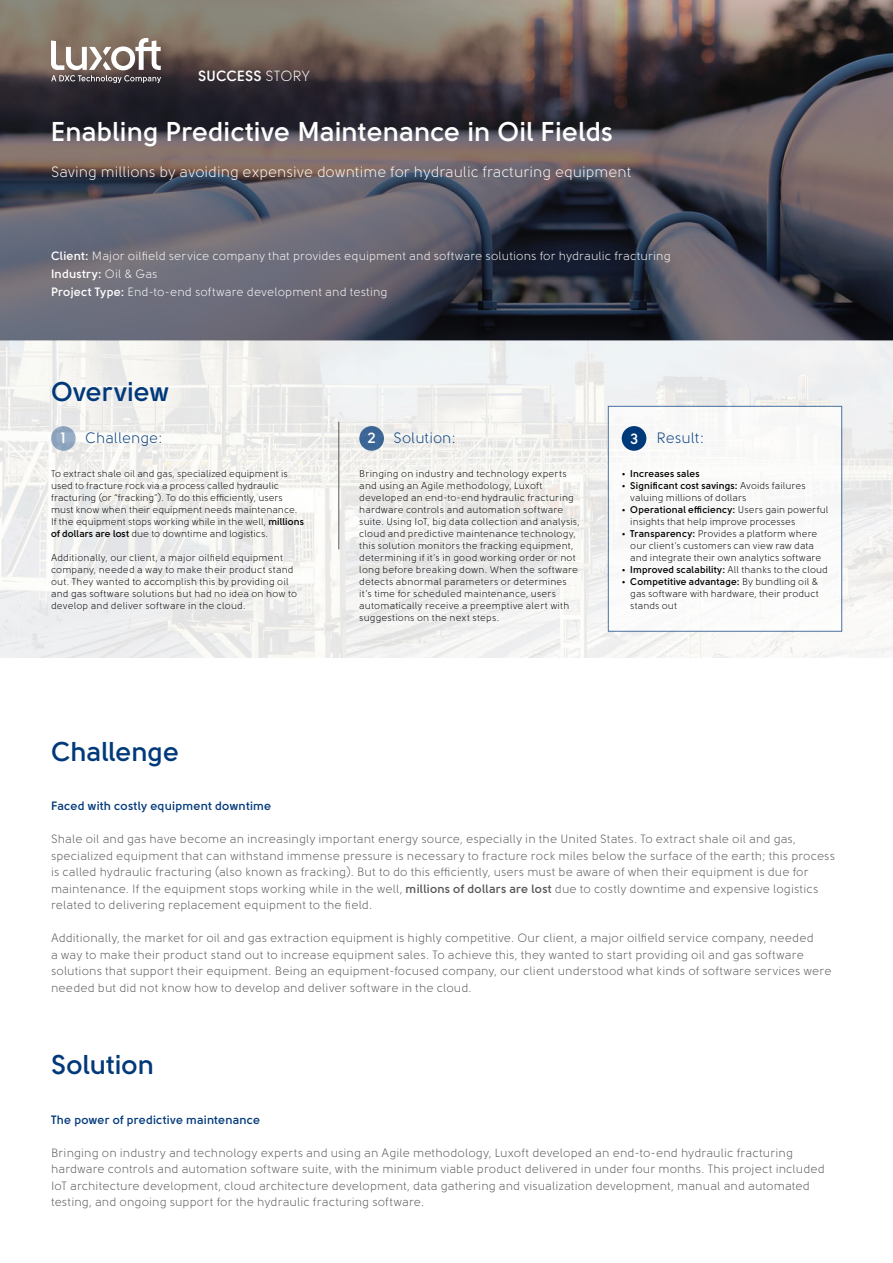
<style>
.page{position:relative;width:893px;height:1263px;background:#fff}
.page>*{position:absolute;margin:0;border:0;box-sizing:border-box;transform-origin:0 0}
.t1{font:600 27px "Luxoft Sans";color:#fff}
.t2{font:600 27px "Luxoft Sans";letter-spacing:-.005em;color:#00397a}
.t3{font:15px "Luxoft Sans";color:#fff}
.t4{font:15px "Luxoft Sans";color:#00397a}
.t5{font:600 15px "Luxoft Sans";color:#fff}
.t6{font:600 14.7px "Luxoft Sans";color:#fff}
.t7{font:12px/16.5px "Luxoft Sans";letter-spacing:.01em;color:#565655}
.t8{font:12px/18px "Luxoft Sans";letter-spacing:.01em;color:#fff}
.t9{font:600 12px "Luxoft Sans";letter-spacing:.01em;color:#00397a}
.t10{font:9.75px/12px "Luxoft Sans";letter-spacing:.01em;color:#000}
.t11{font:600 9.75px "Luxoft Sans";letter-spacing:.01em;color:#000}
.s1{font-weight:400}
.s2{font-weight:600}
.s3{font-weight:600;color:#fff}
</style>
<div class="page">
<img style="left:0;top:0;width:893px;height:340px">
<div style="left:0;top:340px;width:893px;height:317px;background:#eaeaea"></div>
<div style="left:51px;top:426px;width:25px;height:25px;background:#93a9c1;border-radius:50%"></div>
<div style="left:608px;top:406px;width:234px;height:225px;background:#fff"></div>
<hr style="left:339px;top:422px;width:1px;height:127px;background:#565655">
<div style="left:359px;top:426px;width:25px;height:25px;background:#3b6696;border-radius:50%"></div>
<div style="left:622px;top:426px;width:24px;height:25px;background:#00397a;border-radius:50%"></div>
<svg style="left:51px;top:38px;width:110px;height:45px"></svg>
<h3 class="t6" style="left:198px;top:68px;width:114px">SUCCESS <span class="s1">STORY</span></h3>
<h1 class="t1" style="left:51px;top:116px;width:563px">Enabling Predictive Maintenance in Oil Fields</h1>
<h2 class="t3" style="left:51px;top:163px;width:582px">Saving millions by avoiding expensive downtime for hydraulic fracturing equipment</h2>
<p class="t8" style="left:51px;top:246px;width:621px"><span class="s2">Client:</span> Major oilfield service company that provides equipment and software solutions for hydraulic fracturing<br><span class="s2">Industry:</span> Oil &amp; Gas<br><span class="s2">Project Type:</span> End-to-end software development and testing</p>
<h1 class="t2" style="left:51px;top:376px;width:120px">Overview</h1>
<h2 class="t5" style="left:61px;top:429px;width:7px">1</h2>
<h2 class="t4" style="left:85px;top:430px;width:79px">Challenge:</h2>
<h2 class="t4" style="left:368px;top:430px;width:90px"><span class="s3">2</span> Solution:</h2>
<p class="t10" style="left:359px;top:467px;width:222px">Bringing on industry and technology experts and using an Agile methodology, Luxoft developed an end-to-end hydraulic fracturing hardware controls and automation software suite. Using IoT, big data collection and analysis, cloud and predictive maintenance technology, this solution monitors the fracking equipment, determining if it’s in good working order or not long before breaking down. When the software detects abnormal parameters or determines it’s time for scheduled maintenance, users automatically receive a preemptive alert with suggestions on the next steps.</p>
<p class="t10" style="left:51px;top:467px;width:254px">To extract shale oil and gas, specialized equipment is used to fracture rock via a process called hydraulic fracturing (or “fracking”). To do this efficiently, users must know when their equipment needs maintenance.<br>If the equipment stops working while in the well, <span class="s2">millions of dollars are lost</span> due to downtime and logistics.</p>
<p class="t10" style="left:51px;top:551px;width:248px">Additionally, our client, a major oilfield equipment company, needed a way to make their product stand out. They wanted to accomplish this by providing oil and gas software solutions but had no idea on how to develop and deliver software in the cloud.</p>
<h2 class="t4" style="left:630px;top:430px;width:76px"><span class="s3">3</span> Result:</h2>
<p class="t11" style="left:622px;top:468px;width:79px"><span class="s1">•</span> Increases sales</p>
<p class="t10" style="left:630px;top:479px;width:177px;text-indent:-9px">• <span class="s2">Significant cost savings:</span> Avoids failures valuing millions of dollars</p>
<p class="t10" style="left:630px;top:503px;width:200px;text-indent:-9px">• <span class="s2">Operational efficiency:</span> Users gain powerful insights that help improve processes</p>
<p class="t10" style="left:630px;top:527px;width:193px;text-indent:-9px">• <span class="s2">Transparency:</span> Provides a platform where our client’s customers can view raw data and integrate their own analytics software</p>
<p class="t10" style="left:622px;top:563px;width:208px">• <span class="s2">Improved scalability:</span> All thanks to the cloud</p>
<p class="t10" style="left:630px;top:575px;width:190px;text-align:justify;text-indent:-9px">• <span class="s2">Competitive advantage:</span> By bundling oil &amp; gas software with hardware, their product stands out</p>
<h1 class="t2" style="left:51px;top:736px;width:130px">Challenge</h1>
<p class="t9" style="left:51px;top:799px;width:222px">Faced with costly equipment downtime</p>
<p class="t7" style="left:51px;top:831px;width:785px">Shale oil and gas have become an increasingly important energy source, especially in the United States. To extract shale oil and gas, specialized equipment that can withstand immense pressure is necessary to fracture rock miles below the surface of the earth; this process is called hydraulic fracturing (also known as fracking). But to do this efficiently, users must be aware of when their equipment is due for maintenance. If the equipment stops working while in the well, <span class="s2">millions of dollars are lost</span> due to costly downtime and expensive logistics related to delivering replacement equipment to the field.</p>
<p class="t7" style="left:51px;top:930px;width:782px">Additionally, the market for oil and gas extraction equipment is highly competitive. Our client, a major oilfield service company, needed<br>a way to make their product stand out to increase equipment sales. To achieve this, they wanted to start providing oil and gas software solutions that support their equipment. Being an equipment-focused company, our client understood what kinds of software services were needed but did not know how to develop and deliver software in the cloud.</p>
<h1 class="t2" style="left:51px;top:1049px;width:105px">Solution</h1>
<p class="t9" style="left:51px;top:1112px;width:211px">The power of predictive maintenance</p>
<p class="t7" style="left:51px;top:1144px;width:775px">Bringing on industry and technology experts and using an Agile methodology, Luxoft developed an end-to-end hydraulic fracturing hardware controls and automation software suite, with the minimum viable product delivered in under four months. This project included IoT architecture development, cloud architecture development, data gathering and visualization development, manual and automated testing, and ongoing support for the hydraulic fracturing software.</p>
</div>
